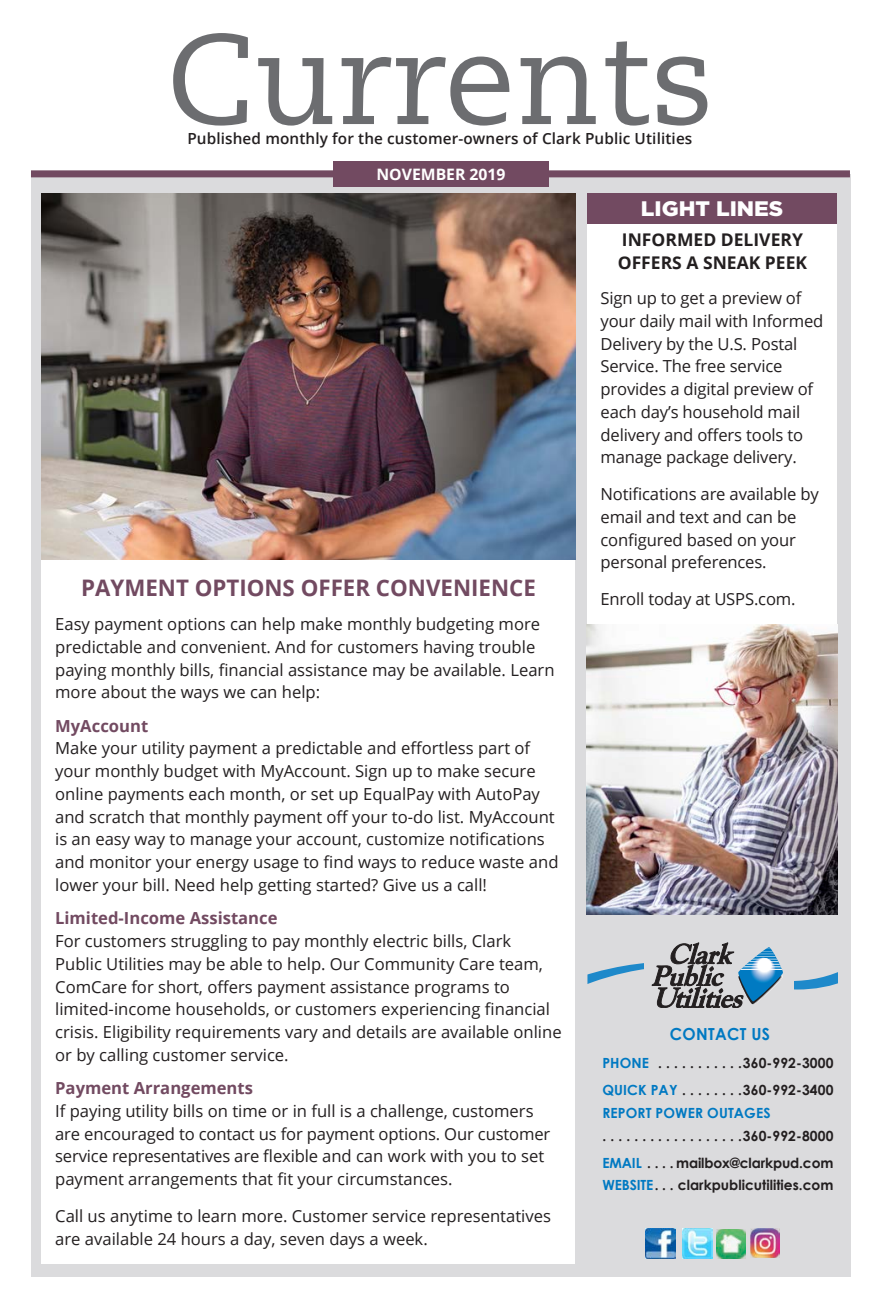
<style>
.page{position:relative;width:882px;height:1308px;background:#fff}
.page>*{position:absolute;margin:0;border:0;box-sizing:border-box;transform-origin:0 0}
.t1{font:127.75px "Caecilia LT Std";color:#6c6d70}
.t2{font:700 22.75px "Open Sans";color:#724a61}
.t3{font:900 21px "Gotham";color:#fff;scale:1.05 1}
.t4{font:700 17.5px/22.8px "Open Sans";color:#231f20}
.t5{font:16.62px/22.8px "Open Sans";color:#231f20}
.t6{font:700 16.62px "Open Sans";color:#724a61}
.t7{font:700 16.62px "Century Gothic";letter-spacing:.02em;color:#0079c2;scale:.95 1}
.t8{font:700 15.75px "Open Sans";color:#fff}
.t9{font:600 15.4px "Open Sans";letter-spacing:.01em;color:#231f20}
.t10{font:700 14px/27.1px "Century Gothic";color:#231f20}
.t11{font:700 14px "Century Gothic";letter-spacing:.01em;color:#0079c2}
.s1{color:#0079c2}
</style>
<div class="page">
<div style="left:31px;top:174px;width:819px;height:1102px;background:#dbdbdd"></div>
<div style="left:42px;top:193px;width:533px;height:1070px;background:#fff"></div>
<div style="left:587px;top:193px;width:250px;height:721px;background:#fff"></div>
<div style="left:31px;top:170px;width:819px;height:7px;background:#724a61"></div>
<svg style="left:587px;top:942px;width:250px;height:65px"></svg>
<hr style="left:738px;top:968px;width:45px;height:1px;background:#fff">
<hr style="left:738px;top:966px;width:45px;height:1px;background:#fff">
<hr style="left:738px;top:963px;width:45px;height:1px;background:#fff">
<hr style="left:738px;top:961px;width:45px;height:1px;background:#fff">
<hr style="left:738px;top:958px;width:45px;height:1px;background:#fff">
<hr style="left:738px;top:956px;width:45px;height:1px;background:#fff">
<hr style="left:738px;top:953px;width:45px;height:1px;background:#fff">
<hr style="left:738px;top:951px;width:45px;height:1px;background:#fff">
<hr style="left:738px;top:948px;width:45px;height:1px;background:#fff">
<img style="left:645px;top:1228px;width:30px;height:29px">
<img style="left:682px;top:1228px;width:30px;height:30px">
<img style="left:42px;top:193px;width:533px;height:366px">
<div style="left:333px;top:161px;width:216px;height:25px;background:#724a61"></div>
<div style="left:587px;top:193px;width:250px;height:31px;background:#724a61"></div>
<img style="left:717px;top:1229px;width:29px;height:28px">
<img style="left:750px;top:1228px;width:29px;height:29px">
<img style="left:587px;top:624px;width:250px;height:290px">
<h1 class="t1" style="left:167px;top:6px;width:549px">Currents</h1>
<p class="t9" style="left:187px;top:127px;width:507px">Published monthly for the customer-owners of Clark Public Utilities</p>
<p class="t8" style="left:376px;top:163px;width:131px">NOVEMBER 2019</p>
<p class="t3" style="left:641px;top:197px;width:137px">LIGHT LINES</p>
<h2 class="t2" style="left:81px;top:571px;width:456px">PAYMENT OPTIONS OFFER CONVENIENCE</h2>
<p class="t5" style="left:55px;top:612px;width:501px">Easy payment options can help make monthly budgeting more predictable and convenient. And for customers having trouble paying monthly bills, financial assistance may be available. Learn more about the ways we can help:</p>
<p class="t6" style="left:55px;top:714px;width:95px">MyAccount</p>
<p class="t5" style="left:55px;top:736px;width:505px">Make your utility payment a predictable and effortless part of your monthly budget with MyAccount. Sign up to make secure online payments each month, or set up EqualPay with AutoPay and scratch that monthly payment off your to-do list. MyAccount is an easy way to manage your account, customize notifications and monitor your energy usage to find ways to reduce waste and lower your bill. Need help getting started? Give us a call!</p>
<p class="t6" style="left:55px;top:906px;width:224px">Limited-Income Assistance</p>
<p class="t5" style="left:55px;top:929px;width:508px">For customers struggling to pay monthly electric bills, Clark Public Utilities may be able to help. Our Community Care team, ComCare for short, offers payment assistance programs to limited-income households, or customers experiencing financial crisis. Eligibility requirements vary and details are available online or by calling customer service.</p>
<p class="t6" style="left:55px;top:1076px;width:199px">Payment Arrangements</p>
<p class="t5" style="left:55px;top:1098px;width:497px">If paying utility bills on time or in full is a challenge, customers are encouraged to contact us for payment options. Our customer service representatives are flexible and can work with you to set payment arrangements that fit your circumstances.</p>
<p class="t5" style="left:55px;top:1203px;width:497px">Call us anytime to learn more. Customer service representatives are available 24 hours a day, seven days a week.</p>
<p class="t4" style="left:618px;top:228px;width:191px">INFORMED DELIVERY<br>OFFERS A SNEAK PEEK</p>
<p class="t5" style="left:601px;top:286px;width:224px">Sign up to get a preview of your daily mail with Informed<br>Delivery by the U.S. Postal<br>Service. The free service provides a digital preview of each day’s household mail delivery and offers tools to manage package delivery.</p>
<p class="t5" style="left:601px;top:482px;width:220px">Notifications are available by email and text and can be configured based on your personal preferences.</p>
<p class="t5" style="left:601px;top:587px;width:197px">Enroll today at USPS.com.</p>
<p class="t7" style="left:670px;top:1023px;width:107px">CONTACT US</p>
<p class="t10" style="left:602px;top:1048px;width:232px"><span class="s1">PHONE</span> . . . . . . . . . . .360-992-3000<br><span class="s1">QUICK PAY</span> . . . . . . . .360-992-3400</p>
<p class="t11" style="left:602px;top:1103px;width:170px">REPORT POWER OUTAGES</p>
<p class="t10" style="left:602px;top:1121px;width:233px">. . . . . . . . . . . . . . . . . .360-992-8000<br><span class="s1">EMAIL</span> . . . . mailbox@clarkpud.com</p>
<p class="t10" style="left:602px;top:1171px;width:233px"><span class="s1">WEBSITE</span>. . . clarkpublicutilities.com</p>
</div>
